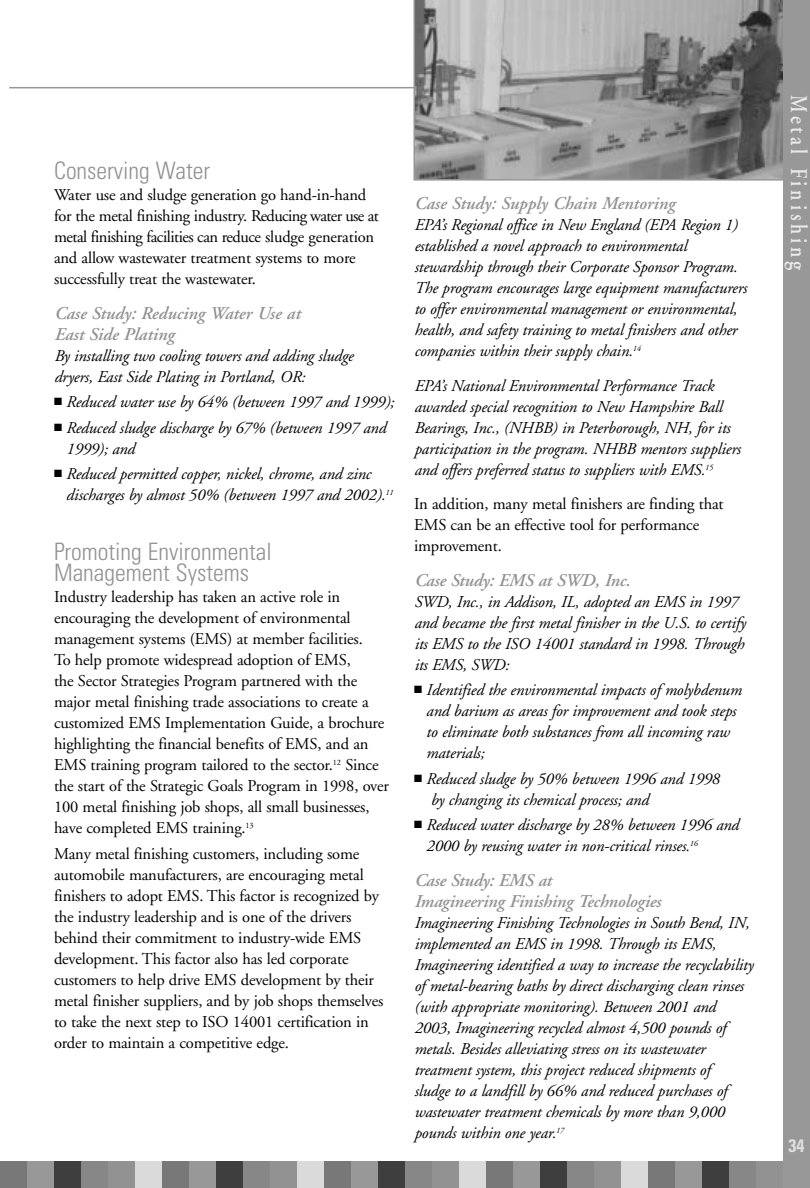
<style>
.page{position:relative;width:810px;height:1188px;background:#fff}
.page>*{position:absolute;margin:0;border:0;box-sizing:border-box;transform-origin:0 0}
.t1{font:300 condensed 24px/21px "Univers";color:#929292}
.t2{font:600 24px "Adobe Garamond";letter-spacing:.205em;color:#e9e9e9;scale:.8 1}
.t3{font:italic 600 18px/21px "Adobe Garamond";letter-spacing:-.01em;color:#929292}
.t4{font:700 condensed 18px "Univers";color:#dfdfdf}
.t5{font:italic 16.5px/21px "Adobe Garamond";letter-spacing:-.01em;color:#000}
.t6{font:16.5px/21px "Adobe Garamond";letter-spacing:-.01em;color:#000}
</style>
<div class="page">
<hr style="left:9px;top:87px;width:798px;height:1px;background:#989898">
<svg style="left:413px;top:0;width:370px;height:181px;background:#949494"></svg>
<div style="left:783px;top:0;width:27px;height:1188px;background:#989898"></div>
<div style="left:0;top:1161px;width:27px;height:27px;background:#787878"></div>
<div style="left:27px;top:1161px;width:27px;height:27px;background:#989898"></div>
<div style="left:54px;top:1161px;width:27px;height:27px;background:#3e3e3e"></div>
<div style="left:81px;top:1161px;width:27px;height:27px;background:#878787"></div>
<div style="left:108px;top:1161px;width:27px;height:27px;background:#929292"></div>
<div style="left:135px;top:1161px;width:27px;height:27px;background:#dadada"></div>
<div style="left:162px;top:1161px;width:27px;height:27px;background:#787878"></div>
<div style="left:189px;top:1161px;width:27px;height:27px;background:#989898"></div>
<div style="left:216px;top:1161px;width:27px;height:27px;background:#3e3e3e"></div>
<div style="left:243px;top:1161px;width:27px;height:27px;background:#878787"></div>
<div style="left:270px;top:1161px;width:27px;height:27px;background:#929292"></div>
<div style="left:297px;top:1161px;width:27px;height:27px;background:#dadada"></div>
<div style="left:324px;top:1161px;width:27px;height:27px;background:#787878"></div>
<div style="left:351px;top:1161px;width:27px;height:27px;background:#989898"></div>
<div style="left:378px;top:1161px;width:27px;height:27px;background:#3e3e3e"></div>
<div style="left:405px;top:1161px;width:27px;height:27px;background:#878787"></div>
<div style="left:432px;top:1161px;width:27px;height:27px;background:#929292"></div>
<div style="left:459px;top:1161px;width:27px;height:27px;background:#dadada"></div>
<div style="left:486px;top:1161px;width:27px;height:27px;background:#787878"></div>
<div style="left:513px;top:1161px;width:27px;height:27px;background:#989898"></div>
<div style="left:540px;top:1161px;width:27px;height:27px;background:#3e3e3e"></div>
<div style="left:567px;top:1161px;width:27px;height:27px;background:#878787"></div>
<div style="left:594px;top:1161px;width:27px;height:27px;background:#929292"></div>
<div style="left:621px;top:1161px;width:27px;height:27px;background:#dadada"></div>
<div style="left:648px;top:1161px;width:27px;height:27px;background:#787878"></div>
<div style="left:675px;top:1161px;width:27px;height:27px;background:#989898"></div>
<div style="left:702px;top:1161px;width:27px;height:27px;background:#3e3e3e"></div>
<div style="left:729px;top:1161px;width:27px;height:27px;background:#878787"></div>
<div style="left:756px;top:1161px;width:27px;height:27px;background:#929292"></div>
<h1 class="t1" style="left:54px;top:163px;width:158px">Conserving Water</h1>
<p class="t6" style="left:54px;top:186px;width:326px">Water use and sludge generation go hand-in-hand for the metal finishing industry. Reducing water use at metal finishing facilities can reduce sludge generation and allow wastewater treatment systems to more successfully treat the wastewater.</p>
<p class="t3" style="left:54px;top:304px;width:248px">Case Study: Reducing Water Use at<br>East Side Plating</p>
<p class="t5" style="left:54px;top:347px;width:301px">By installing two cooling towers and adding sludge dryers, East Side Plating in Portland, OR:</p>
<p class="t5" style="left:54px;top:393px;width:341px">■ Reduced water use by 64% (between 1997 and 1999);</p>
<p class="t5" style="left:66px;top:419px;width:321px;text-indent:-12px">■ Reduced sludge discharge by 67% (between 1997 and<br>1999); and</p>
<p class="t5" style="left:66px;top:465px;width:329px;text-indent:-12px">■ Reduced permitted copper, nickel, chrome, and zinc discharges by almost 50% (between 1997 and 2002).<sup>11</sup></p>
<h1 class="t1" style="left:54px;top:544px;width:219px">Promoting Environmental<br>Management Systems</h1>
<p class="t6" style="left:54px;top:588px;width:337px">Industry leadership has taken an active role in encouraging the development of environmental management systems (EMS) at member facilities.<br>To help promote widespread adoption of EMS,<br>the Sector Strategies Program partnered with the major metal finishing trade associations to create a customized EMS Implementation Guide, a brochure highlighting the financial benefits of EMS, and an EMS training program tailored to the sector.<sup>12</sup> Since the start of the Strategic Goals Program in 1998, over 100 metal finishing job shops, all small businesses, have completed EMS training.<sup>13</sup></p>
<p class="t6" style="left:54px;top:845px;width:331px">Many metal finishing customers, including some automobile manufacturers, are encouraging metal finishers to adopt EMS. This factor is recognized by the industry leadership and is one of the drivers behind their commitment to industry-wide EMS development. This factor also has led corporate customers to help drive EMS development by their metal finisher suppliers, and by job shops themselves to take the next step to ISO 14001 certification in order to maintain a competitive edge.</p>
<p class="t3" style="left:414px;top:195px;width:262px">Case Study: Supply Chain Mentoring</p>
<p class="t5" style="left:414px;top:216px;width:334px">EPA’s Regional office in New England (EPA Region 1) established a novel approach to environmental stewardship through their Corporate Sponsor Program.<br>The program encourages large equipment manufacturers to offer environmental management or environmental, health, and safety training to metal finishers and other companies within their supply chain.<sup>14</sup></p>
<p class="t5" style="left:414px;top:377px;width:328px">EPA’s National Environmental Performance Track awarded special recognition to New Hampshire Ball Bearings, Inc., (NHBB) in Peterborough, NH, for its participation in the program. NHBB mentors suppliers and offers preferred status to suppliers with EMS.<sup>15</sup></p>
<p class="t6" style="left:414px;top:495px;width:311px">In addition, many metal finishers are finding that<br>EMS can be an effective tool for performance improvement.</p>
<p class="t3" style="left:414px;top:571px;width:218px">Case Study: EMS at SWD, Inc.</p>
<p class="t5" style="left:414px;top:593px;width:333px">SWD, Inc., in Addison, IL, adopted an EMS in 1997 and became the first metal finisher in the U.S. to certify its EMS to the ISO 14001 standard in 1998. Through its EMS, SWD:</p>
<p class="t5" style="left:426px;top:681px;width:317px;text-indent:-12px">■ Identified the environmental impacts of molybdenum and barium as areas for improvement and took steps to eliminate both substances from all incoming raw materials;</p>
<p class="t5" style="left:430px;top:770px;width:291px;text-indent:-16px">■ Reduced sludge by 50% between 1996 and 1998 by changing its chemical process; and</p>
<p class="t5" style="left:426px;top:816px;width:314px;text-indent:-12px">■ Reduced water discharge by 28% between 1996 and<br>2000 by reusing water in non-critical rinses.<sup>16</sup></p>
<p class="t3" style="left:414px;top:871px;width:248px">Case Study: EMS at<br>Imagineering Finishing Technologies</p>
<p class="t5" style="left:414px;top:914px;width:341px">Imagineering Finishing Technologies in South Bend, IN, implemented an EMS in 1998. Through its EMS, Imagineering identified a way to increase the recyclability of metal-bearing baths by direct discharging clean rinses (with appropriate monitoring). Between 2001 and 2003, Imagineering recycled almost 4,500 pounds of metals. Besides alleviating stress on its wastewater treatment system, this project reduced shipments of<br>sludge to a landfill by 66% and reduced purchases of wastewater treatment chemicals by more than 9,000 pounds within one year.<sup>17</sup></p>
<h1 class="t2" style="left:808px;top:94px;width:221px;rotate:90deg">Metal Finishing</h1>
<p class="t4" style="left:789px;top:1139px;width:17px">34</p>
</div>
